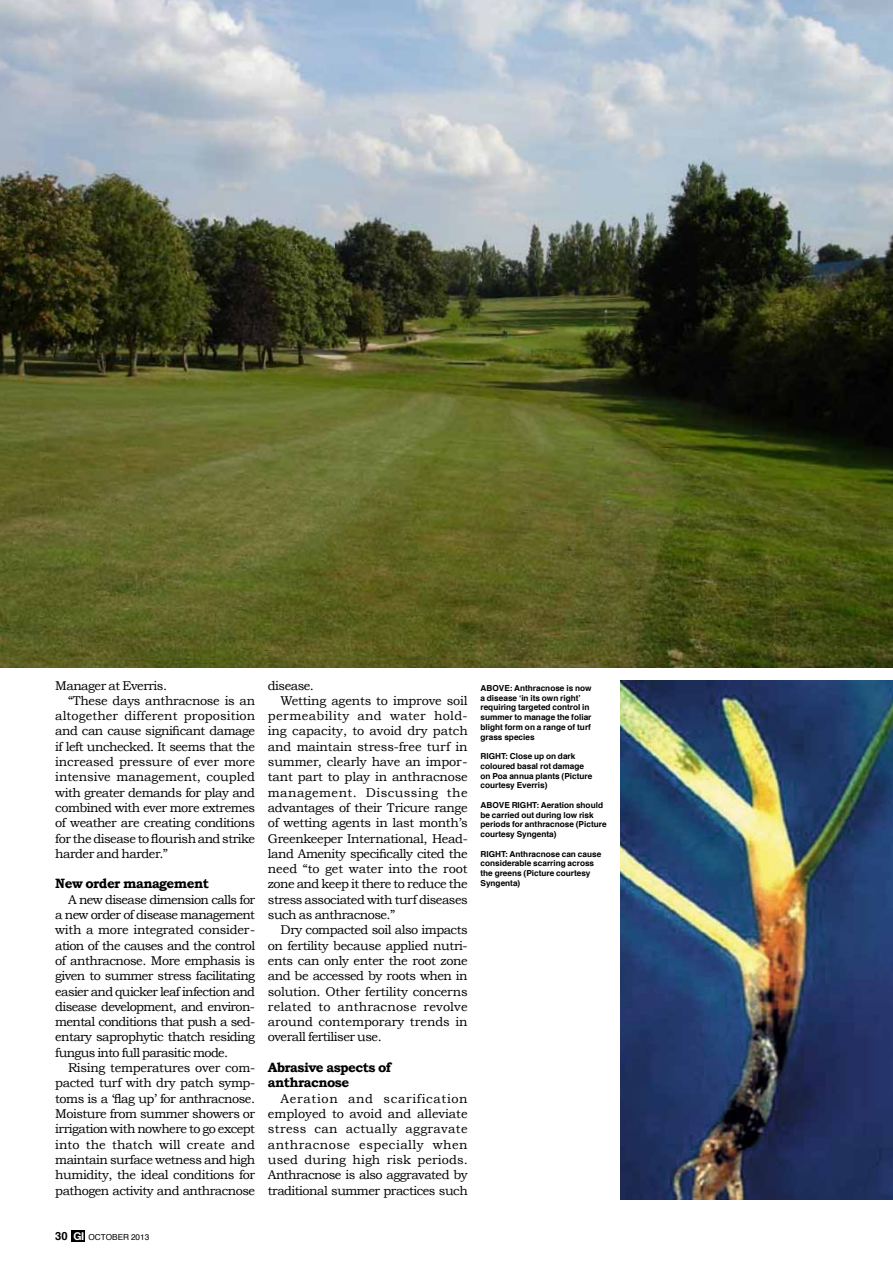
<style>
.page{position:relative;width:893px;height:1263px;background:#fff}
.page>*{position:absolute;margin:0;border:0;box-sizing:border-box;transform-origin:0 0}
.t1{font:700 13.5px/15.3px "Bookman Old Style";letter-spacing:-.04em;color:#000}
.t2{font:12.75px/15.3px "Bookman Old Style";letter-spacing:-.04em;color:#000;text-align:justify}
.t3{font:12.75px "Bookman Old Style";letter-spacing:-.005em;color:#000}
.t4{font:12.75px "Bookman Old Style";letter-spacing:-.015em;color:#000}
.t5{font:12.75px "Bookman Old Style";letter-spacing:.005em;color:#000}
.t6{font:12.75px "Bookman Old Style";letter-spacing:-.01em;color:#000}
.t7{font:12.75px "Bookman Old Style";letter-spacing:-.02em;color:#000}
.t8{font:12.75px "Bookman Old Style";color:#000}
.t9{font:12.75px "Bookman Old Style";letter-spacing:.01em;color:#000}
.t10{font:12.75px "Bookman Old Style";letter-spacing:.025em;color:#000}
.t11{font:12.75px "Bookman Old Style";letter-spacing:.035em;color:#000}
.t12{font:700 8.25px/9.8px "Helvetica";color:#000}
.t13{font:8.25px "Helvetica";color:#000}
.s1{font-weight:700;font-size:11.25px}
.s2{font-family:"Helvetica Neue";font-weight:700;font-size:10.8px;color:#fff}
</style>
<div class="page">
<img style="left:0;top:0;width:893px;height:668px">
<div style="left:71px;top:1230px;width:14px;height:11px;background:#000"></div>
<img style="left:621px;top:680px;width:272px;height:519px">
<p class="t2" style="left:55px;top:677px;width:113px">Manager at Everris.</p>
<p class="t7" style="left:68px;top:693px;width:189px">“These days anthracnose is an</p>
<p class="t5" style="left:55px;top:708px;width:201px">altogether different proposition</p>
<p class="t2" style="left:55px;top:723px;width:201px">and can cause significant damage</p>
<p class="t2" style="left:55px;top:739px;width:201px">if left unchecked. It seems that the</p>
<p class="t6" style="left:55px;top:754px;width:201px">increased pressure of ever more</p>
<p class="t8" style="left:55px;top:770px;width:201px">intensive management, coupled</p>
<p class="t2" style="left:55px;top:785px;width:201px">with greater demands for play and</p>
<p class="t2" style="left:55px;top:800px;width:201px">combined with ever more extremes</p>
<p class="t2" style="left:55px;top:815px;width:201px">of weather are creating conditions</p>
<p class="t2" style="left:55px;top:830px;width:201px">for the disease to flourish and strike</p>
<p class="t2" style="left:55px;top:846px;width:114px">harder and harder.”</p>
<p class="t1" style="left:55px;top:876px;width:155px">New order management</p>
<p class="t2" style="left:68px;top:892px;width:189px">A new disease dimension calls for</p>
<p class="t2" style="left:55px;top:907px;width:201px">a new order of disease management</p>
<p class="t2" style="left:55px;top:922px;width:201px">with a more integrated consider-</p>
<p class="t2" style="left:55px;top:938px;width:201px">ation of the causes and the control</p>
<p class="t2" style="left:55px;top:953px;width:201px">of anthracnose. More emphasis is</p>
<p class="t2" style="left:55px;top:968px;width:201px">given to summer stress facilitating</p>
<p class="t2" style="left:55px;top:983px;width:201px">easier and quicker leaf infection and</p>
<p class="t2" style="left:55px;top:999px;width:201px">disease development, and environ-</p>
<p class="t2" style="left:55px;top:1014px;width:201px">mental conditions that push a sed-</p>
<p class="t2" style="left:55px;top:1029px;width:201px">entary saprophytic thatch residing</p>
<p class="t2" style="left:55px;top:1045px;width:175px">fungus into full parasitic mode.</p>
<p class="t7" style="left:68px;top:1060px;width:189px">Rising temperatures over com-</p>
<p class="t2" style="left:55px;top:1075px;width:201px">pacted turf with dry patch symp-</p>
<p class="t2" style="left:55px;top:1091px;width:201px">toms is a ‘flag up’ for anthracnose.</p>
<p class="t2" style="left:55px;top:1106px;width:201px">Moisture from summer showers or</p>
<p class="t2" style="left:55px;top:1121px;width:201px">irrigation with nowhere to go except</p>
<p class="t5" style="left:55px;top:1137px;width:201px">into the thatch will create and</p>
<p class="t2" style="left:55px;top:1152px;width:201px">maintain surface wetness and high</p>
<p class="t2" style="left:55px;top:1167px;width:201px">humidity, the ideal conditions for</p>
<p class="t2" style="left:55px;top:1182px;width:201px">pathogen activity and anthracnose</p>
<p class="t2" style="left:268px;top:677px;width:48px">disease.</p>
<p class="t4" style="left:281px;top:693px;width:189px">Wetting agents to improve soil</p>
<p class="t10" style="left:268px;top:708px;width:201px">permeability and water hold-</p>
<p class="t3" style="left:268px;top:724px;width:201px">ing capacity, to avoid dry patch</p>
<p class="t3" style="left:268px;top:739px;width:201px">and maintain stress-free turf in</p>
<p class="t6" style="left:268px;top:754px;width:201px">summer, clearly have an impor-</p>
<p class="t4" style="left:268px;top:770px;width:201px">tant part to play in anthracnose</p>
<p class="t11" style="left:268px;top:785px;width:201px">management. Discussing the</p>
<p class="t2" style="left:268px;top:800px;width:201px">advantages of their Tricure range</p>
<p class="t2" style="left:268px;top:815px;width:201px">of wetting agents in last month’s</p>
<p class="t2" style="left:268px;top:830px;width:201px">Greenkeeper International, Head-</p>
<p class="t2" style="left:268px;top:846px;width:201px">land Amenity specifically cited the</p>
<p class="t3" style="left:268px;top:861px;width:201px">need “to get water into the root</p>
<p class="t2" style="left:268px;top:876px;width:201px">zone and keep it there to reduce the</p>
<p class="t2" style="left:268px;top:892px;width:201px">stress associated with turf diseases</p>
<p class="t2" style="left:268px;top:907px;width:129px">such as anthracnose.”</p>
<p class="t2" style="left:281px;top:922px;width:189px">Dry compacted soil also impacts</p>
<p class="t2" style="left:268px;top:938px;width:201px">on fertility because applied nutri-</p>
<p class="t2" style="left:268px;top:953px;width:201px">ents can only enter the root zone</p>
<p class="t2" style="left:268px;top:968px;width:201px">and be accessed by roots when in</p>
<p class="t4" style="left:268px;top:984px;width:201px">solution. Other fertility concerns</p>
<p class="t9" style="left:268px;top:999px;width:201px">related to anthracnose revolve</p>
<p class="t3" style="left:268px;top:1014px;width:201px">around contemporary trends in</p>
<p class="t2" style="left:268px;top:1029px;width:115px">overall fertiliser use.</p>
<p class="t1" style="left:268px;top:1060px;width:125px">Abrasive aspects of anthracnose</p>
<p class="t2" style="left:268px;top:1091px;width:201px;text-indent:13px">Aeration and scarification employed to avoid and alleviate stress can actually aggravate anthracnose especially when used during high risk periods.<br>Anthracnose is also aggravated by traditional summer practices such</p>
<p class="t12" style="left:480px;top:683px;width:113px">ABOVE: Anthracnose is now a disease ‘in its own right’ requiring targeted control in summer to manage the foliar blight form on a range of turf grass species</p>
<p class="t12" style="left:480px;top:751px;width:113px">RIGHT: Close up on dark coloured basal rot damage on Poa annua plants (Picture courtesy Everris)</p>
<p class="t12" style="left:480px;top:800px;width:128px">ABOVE RIGHT: Aeration should be carried out during low risk periods for anthracnose (Picture courtesy Syngenta)</p>
<p class="t12" style="left:480px;top:849px;width:122px">RIGHT: Anthracnose can cause considerable scarring across the greens (Picture courtesy<br>Syngenta)</p>
<p class="t13" style="left:55px;top:1231px;width:96px"><span class="s1">30</span> <span class="s2">GI</span> OCTOBER 2013</p>
</div>
